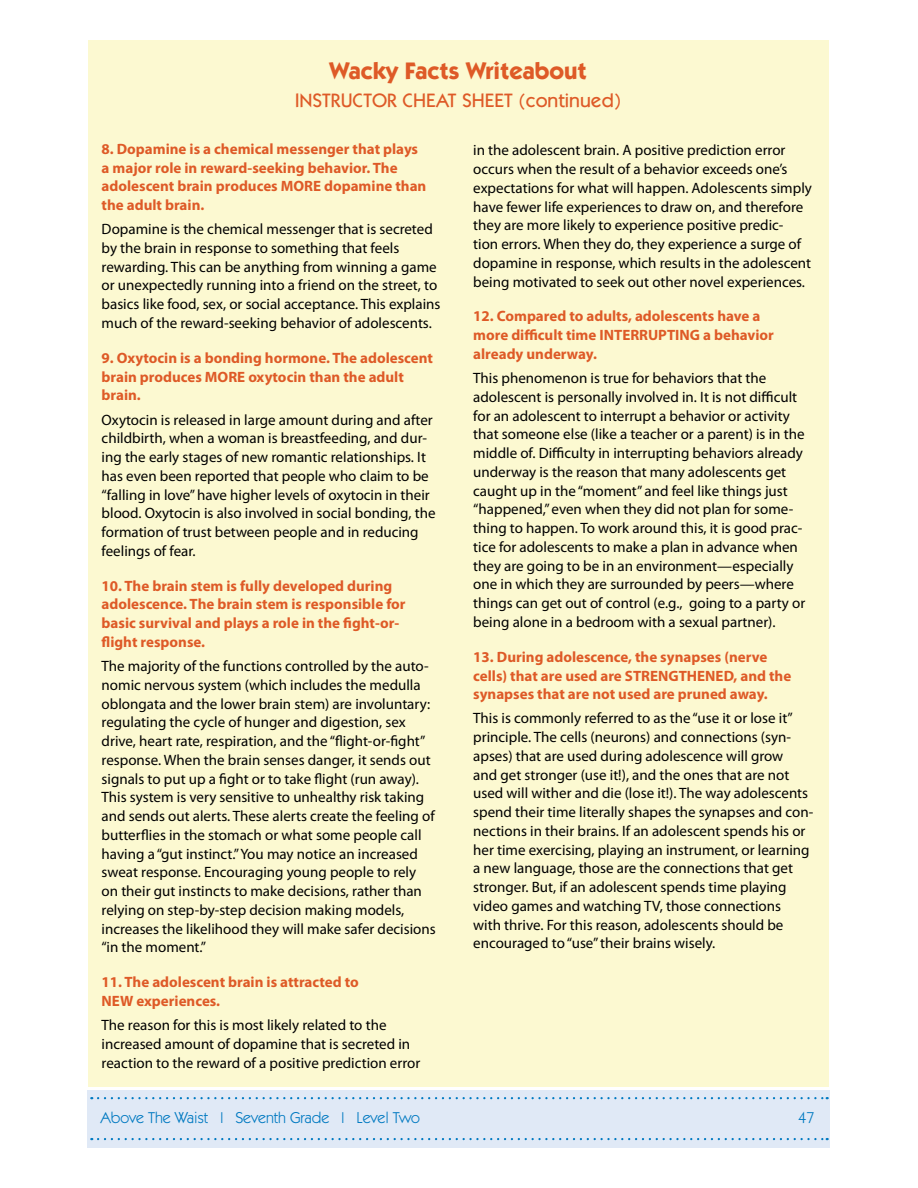
<style>
.page{position:relative;width:918px;height:1188px;background:#fff}
.page>*{position:absolute;margin:0;border:0;box-sizing:border-box;transform-origin:0 0}
.t1{font:700 24px "Itc Kabel";color:#de5a27}
.t2{font:500 19.5px "Itc Kabel";color:#de5a27}
.t3{font:15.75px "Itc Kabel";color:#0079c1}
.t4{font:15px/18.8px "Myriad Pro";color:#000}
.t5{font:700 15px/18.8px "Myriad Pro";color:#de5a27}
</style>
<div class="page">
<div style="left:88px;top:1090px;width:742px;height:58px;background:#e0e9f6"></div>
<svg style="left:98px;top:1097px;width:730px;height:2px"></svg>
<svg style="left:98px;top:1138px;width:730px;height:2px"></svg>
<div style="left:88px;top:40px;width:741px;height:1047px;background:#fcf9d1"></div>
<h1 class="t1" style="left:330px;top:56px;width:259px">Wacky Facts Writeabout</h1>
<h2 class="t2" style="left:295px;top:89px;width:328px">INSTRUCTOR CHEAT SHEET (CONTINUED)</h2>
<p class="t5" style="left:102px;top:139px;width:326px">8. Dopamine is a chemical messenger that plays a major role in reward-seeking behavior. The adolescent brain produces MORE dopamine than the adult brain.</p>
<p class="t4" style="left:102px;top:220px;width:340px">Dopamine is the chemical messenger that is secreted by the brain in response to something that feels rewarding. This can be anything from winning a game or unexpectedly running into a friend on the street, to basics like food, sex, or social acceptance. This explains much of the reward-seeking behavior of adolescents.</p>
<p class="t5" style="left:102px;top:348px;width:333px">9. Oxytocin is a bonding hormone. The adolescent brain produces MORE oxytocin than the adult brain.</p>
<p class="t4" style="left:102px;top:410px;width:335px">Oxytocin is released in large amount during and after childbirth, when a woman is breastfeeding, and dur&shy;ing the early stages of new romantic relationships. It has even been reported that people who claim to be “falling in love” have higher levels of oxytocin in their blood. Oxytocin is also involved in social bonding, the formation of trust between people and in reducing feelings of fear.</p>
<p class="t5" style="left:102px;top:576px;width:306px">10. The brain stem is fully developed during adolescence. The brain stem is responsible for basic survival and plays a role in the fight-or&shy;flight response.</p>
<p class="t4" style="left:102px;top:656px;width:336px">The majority of the functions controlled by the auto&shy;nomic nervous system (which includes the medulla oblongata and the lower brain stem) are involuntary: regulating the cycle of hunger and digestion, sex drive, heart rate, respiration, and the “flight-or-fight” response. When the brain senses danger, it sends out signals to put up a fight or to take flight (run away).<br>This system is very sensitive to unhealthy risk taking and sends out alerts. These alerts create the feeling of butterflies in the stomach or what some people call having a “gut instinct.” You may notice an increased sweat response. Encouraging young people to rely on their gut instincts to make decisions, rather than relying on step-by-step decision making models, increases the likelihood they will make safer decisions “in the moment.”</p>
<p class="t5" style="left:102px;top:972px;width:259px">11. The adolescent brain is attracted to<br>NEW experiences.</p>
<p class="t4" style="left:102px;top:1016px;width:320px">The reason for this is most likely related to the increased amount of dopamine that is secreted in reaction to the reward of a positive prediction error</p>
<p class="t4" style="left:473px;top:141px;width:340px">in the adolescent brain. A positive prediction error occurs when the result of a behavior exceeds one’s expectations for what will happen. Adolescents simply have fewer life experiences to draw on, and therefore they are more likely to experience positive predic&shy;tion errors. When they do, they experience a surge of dopamine in response, which results in the adolescent being motivated to seek out other novel experiences.</p>
<p class="t5" style="left:473px;top:307px;width:302px">12. Compared to adults, adolescents have a more difficult time INTERRUPTING a behavior already underway.</p>
<p class="t4" style="left:473px;top:368px;width:334px">This phenomenon is true for behaviors that the adolescent is personally involved in. It is not difficult for an adolescent to interrupt a behavior or activity that someone else (like a teacher or a parent) is in the middle of. Difficulty in interrupting behaviors already underway is the reason that many adolescents get caught up in the “moment” and feel like things just “happened,” even when they did not plan for some&shy;thing to happen. To work around this, it is good prac&shy;tice for adolescents to make a plan in advance when they are going to be in an environment—especially one in which they are surrounded by peers—where things can get out of control (e.g., going to a party or being alone in a bedroom with a sexual partner).</p>
<p class="t5" style="left:473px;top:647px;width:320px">13. During adolescence, the synapses (nerve cells) that are used are STRENGTHENED, and the synapses that are not used are pruned away.</p>
<p class="t4" style="left:473px;top:709px;width:342px">This is commonly referred to as the “use it or lose it” principle. The cells (neurons) and connections (syn&shy;apses) that are used during adolescence will grow<br>and get stronger (use it!), and the ones that are not used will wither and die (lose it!). The way adolescents spend their time literally shapes the synapses and con&shy;nections in their brains. If an adolescent spends his or her time exercising, playing an instrument, or learning a new language, those are the connections that get stronger. But, if an adolescent spends time playing video games and watching TV, those connections<br>with thrive. For this reason, adolescents should be encouraged to “use” their brains wisely.</p>
<p class="t3" style="left:100px;top:1109px;width:321px">Above The Waist | Seventh Grade | Level Two</p>
<p class="t3" style="left:799px;top:1109px;width:17px">47</p>
</div>
